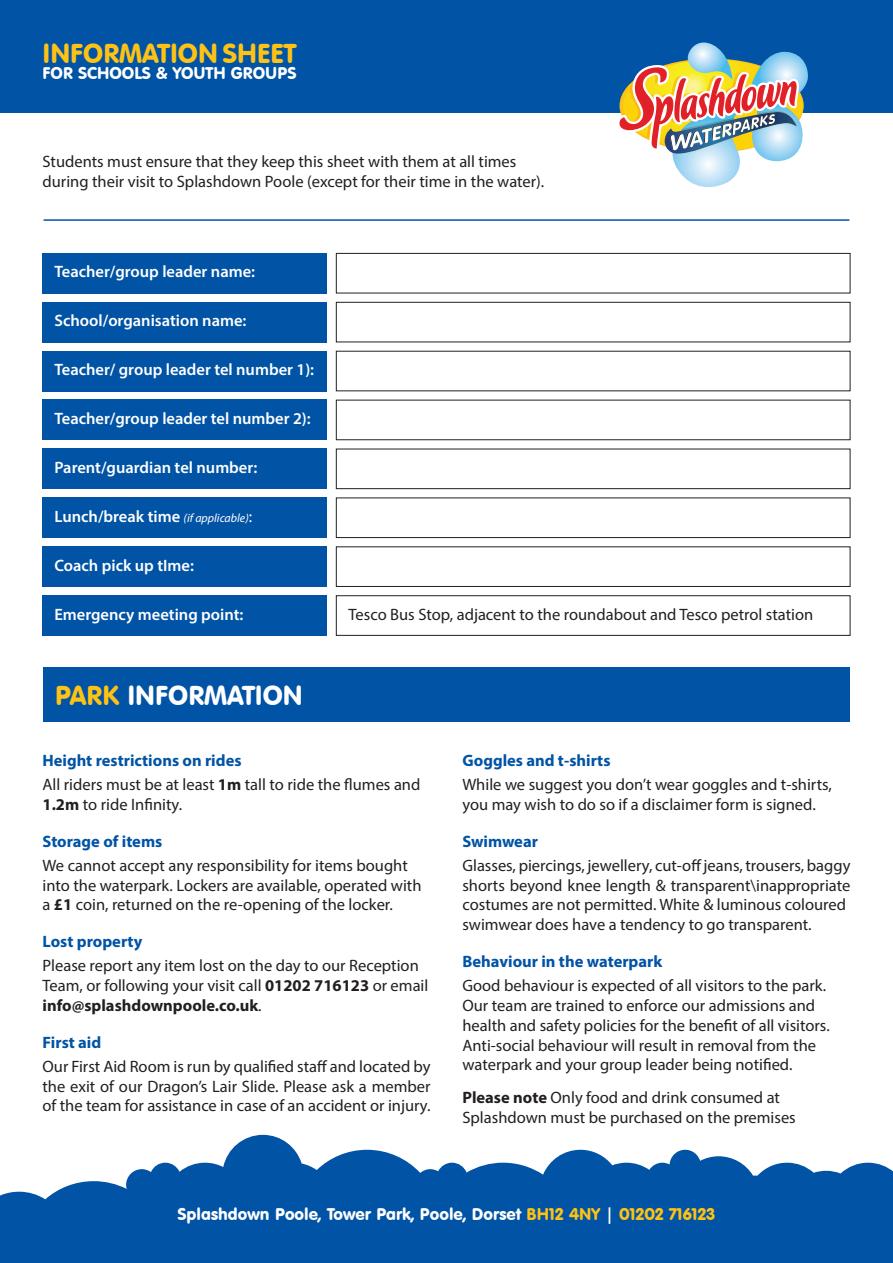
<style>
.page{position:relative;width:893px;height:1263px;background:#fff}
.page>*{position:absolute;margin:0;border:0;box-sizing:border-box;transform-origin:0 0}
.t1{font:26.7px "VAG Rounded BT";color:#fec216}
.t2{font:26.7px "VAG Rounded BT";color:#fff}
.t3{font:16.5px/19.8px "Myriad Pro";color:#231f20}
.t4{font:600 16.5px "Myriad Pro";color:#fff}
.t5{font:700 16.5px "Myriad Pro";color:#0053a5}
.t6{font:16.5px "VAG Rounded BT";color:#fff}
.s1{font-weight:400;font-style:italic;font-size:12px}
.s2{font-weight:400}
.s3{color:#fec216}
.s4{font-weight:700}
</style>
<div class="page">
<svg style="left:0;top:1135px;width:893px;height:128px;fill:#0053a5"></svg>
<div style="left:0;top:0;width:893px;height:112px;background:#0053a5"></div>
<hr style="left:44px;top:219px;width:805px;height:2px;background:#0053a5">
<div style="left:43px;top:668px;width:807px;height:54px;background:#0053a5"></div>
<div style="left:43px;top:253px;width:284px;height:40px;background:#0053a5"></div>
<div style="left:43px;top:302px;width:284px;height:40px;background:#0053a5"></div>
<div style="left:43px;top:351px;width:284px;height:40px;background:#0053a5"></div>
<div style="left:43px;top:400px;width:284px;height:40px;background:#0053a5"></div>
<div style="left:43px;top:449px;width:284px;height:40px;background:#0053a5"></div>
<div style="left:43px;top:497px;width:284px;height:41px;background:#0053a5"></div>
<div style="left:43px;top:546px;width:284px;height:41px;background:#0053a5"></div>
<div style="left:43px;top:595px;width:284px;height:41px;background:#0053a5"></div>
<div style="left:336px;top:253px;width:514px;height:40px;border:1px solid #231f20"></div>
<div style="left:336px;top:302px;width:514px;height:40px;border:1px solid #231f20"></div>
<div style="left:336px;top:400px;width:514px;height:40px;border:1px solid #231f20"></div>
<div style="left:336px;top:449px;width:514px;height:40px;border:1px solid #231f20"></div>
<div style="left:336px;top:497px;width:514px;height:41px;border:1px solid #231f20"></div>
<div style="left:336px;top:546px;width:514px;height:41px;border:1px solid #231f20"></div>
<div style="left:336px;top:595px;width:514px;height:41px;border:1px solid #231f20"></div>
<svg style="left:617px;top:43px;width:192px;height:144px"></svg>
<p class="t1" style="left:43px;top:36px;width:255px">INFORMATION SHEET</p>
<p class="t6" style="left:43px;top:63px;width:255px">FOR SCHOOLS &amp; YOUTH GROUPS</p>
<p class="t3" style="left:43px;top:152px;width:475px">Students must ensure that they keep this sheet with them at all times</p>
<p class="t3" style="left:43px;top:171px;width:503px">during their visit to Splashdown Poole (except for their time in the water).</p>
<p class="t4" style="left:54px;top:261px;width:202px">Teacher/group leader name:</p>
<p class="t4" style="left:54px;top:310px;width:194px">School/organisation name:</p>
<p class="t4" style="left:54px;top:359px;width:261px">Teacher/ group leader tel number 1):</p>
<p class="t4" style="left:54px;top:408px;width:258px">Teacher/group leader tel number 2):</p>
<p class="t4" style="left:54px;top:457px;width:204px">Parent/guardian tel number:</p>
<p class="t4" style="left:54px;top:506px;width:199px">Lunch/break time <span class="s1">(if applicable)</span><span class="s2">:</span></p>
<p class="t4" style="left:54px;top:555px;width:141px">Coach pick up tIme:</p>
<p class="t4" style="left:54px;top:604px;width:191px">Emergency meeting point:</p>
<p class="t3" style="left:349px;top:605px;width:466px">Tesco Bus Stop, adjacent to the roundabout and Tesco petrol station</p>
<p class="t2" style="left:55px;top:678px;width:249px"><span class="s3">PARK</span> INFORMATION</p>
<p class="t5" style="left:43px;top:750px;width:201px">Height restrictions on rides</p>
<p class="t3" style="left:43px;top:774px;width:379px">All riders must be at least <span class="s4">1m</span> tall to ride the flumes and<br><span class="s4">1.2m</span> to ride Infinity.</p>
<p class="t5" style="left:43px;top:830px;width:121px">Storage of items</p>
<p class="t3" style="left:43px;top:855px;width:380px">We cannot accept any responsibility for items bought into the waterpark. Lockers are available, operated with a <span class="s4">£1</span> coin, returned on the re-opening of the locker.</p>
<p class="t5" style="left:43px;top:931px;width:101px">Lost property</p>
<p class="t3" style="left:43px;top:956px;width:387px">Please report any item lost on the day to our Reception<br>Team, or following your visit call <span class="s4">01202 716123</span> or email <span class="s4">info@splashdownpoole.co.uk</span>.</p>
<p class="t5" style="left:43px;top:1031px;width:60px">First aid</p>
<p class="t3" style="left:43px;top:1056px;width:390px;text-align:justify">Our First Aid Room is run by qualified staff and located by the exit of our Dragon’s Lair Slide. Please ask a member of the team for assistance in case of an accident or injury.</p>
<p class="t5" style="left:462px;top:750px;width:150px">Goggles and t-shirts</p>
<p class="t3" style="left:462px;top:774px;width:371px">While we suggest you don’t wear goggles and t-shirts, you may wish to do so if a disclaimer form is signed.</p>
<p class="t5" style="left:462px;top:830px;width:77px">Swimwear</p>
<p class="t3" style="left:462px;top:855px;width:389px">Glasses, piercings, jewellery, cut-off jeans, trousers, baggy</p>
<p class="t3" style="left:462px;top:875px;width:389px">shorts beyond knee length &amp; transparent\inappropriate</p>
<p class="t3" style="left:462px;top:895px;width:385px">costumes are not permitted. White &amp; luminous coloured swimwear does have a tendency to go transparent.</p>
<p class="t5" style="left:462px;top:951px;width:201px">Behaviour in the waterpark</p>
<p class="t3" style="left:462px;top:975px;width:369px">Good behaviour is expected of all visitors to the park.<br>Our team are trained to enforce our admissions and health and safety policies for the benefit of all visitors.<br>Anti-social behaviour will result in removal from the waterpark and your group leader being notified.</p>
<p class="t3" style="left:462px;top:1087px;width:335px"><span class="s4">Please note</span> Only food and drink consumed at<br>Splashdown must be purchased on the premises</p>
<p class="t6" style="left:178px;top:1203px;width:539px">Splashdown Poole, Tower Park, Poole, Dorset <span class="s3">BH12 4NY</span> | <span class="s3">01202 716123</span></p>
</div>
